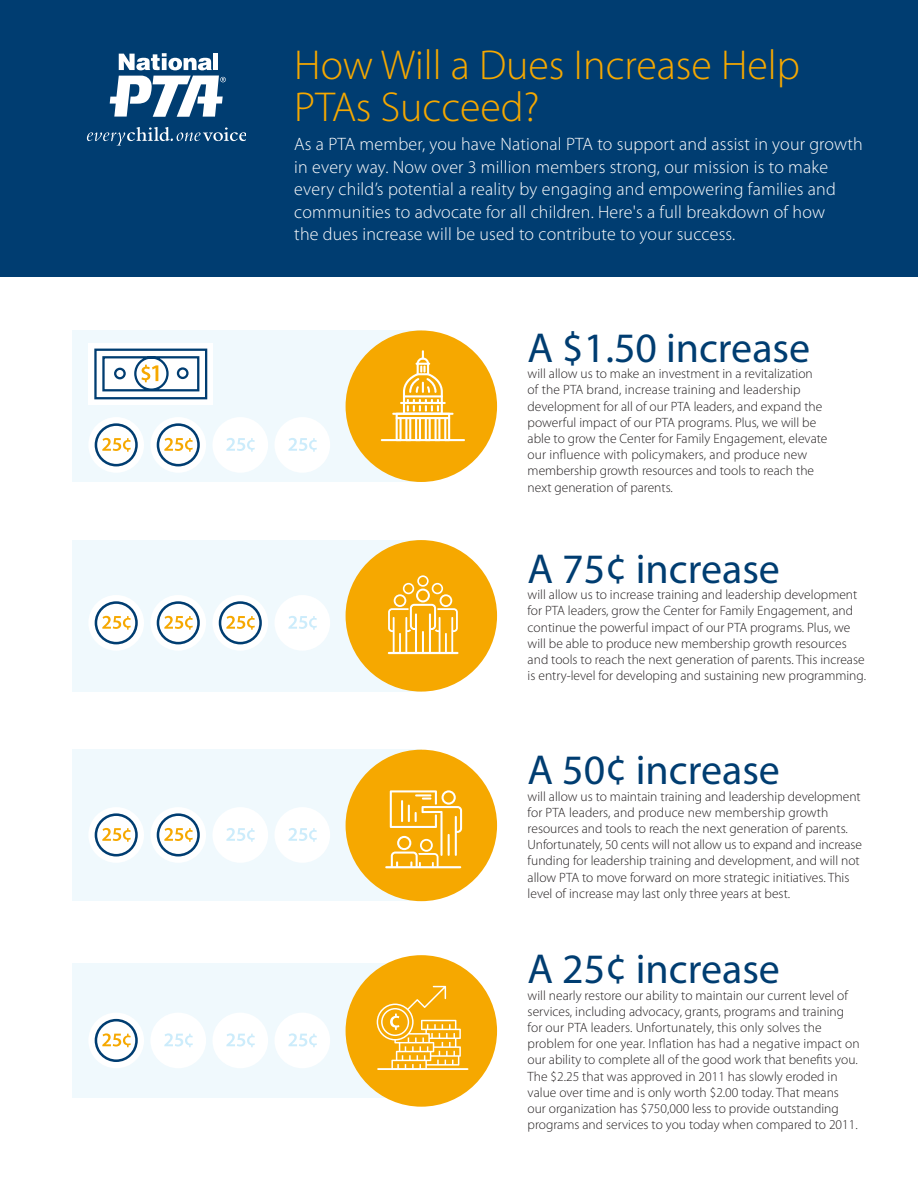
<style>
.page{position:relative;width:918px;height:1188px;background:#fff}
.page>*{position:absolute;margin:0;border:0;box-sizing:border-box;transform-origin:0 0}
.t1{font:42px "Myriad Pro";color:#003d71}
.t2{font:300 42px/41.4px "Myriad Pro";color:#f6a800}
.t3{font:300 18px/22.5px "Myriad Pro";letter-spacing:.01em;color:#fff}
.t4{font:300 13.5px/16.2px "Myriad Pro";color:#231f20}
</style>
<div class="page">
<div style="left:72px;top:330px;width:350px;height:152px;background:#f0f9fd"></div>
<div style="left:72px;top:540px;width:350px;height:152px;background:#f0f9fd"></div>
<div style="left:72px;top:750px;width:350px;height:151px;background:#f0f9fd"></div>
<div style="left:72px;top:964px;width:350px;height:134px;background:#f0f9fd"></div>
<div style="left:0;top:0;width:918px;height:276px;background:#003d71"></div>
<svg style="left:87px;top:127px;width:158px;height:19px"></svg>
<svg style="left:110px;top:76px;width:116px;height:41px"></svg>
<svg style="left:119px;top:53px;width:93px;height:17px"></svg>
<hr style="left:214px;top:54px;width:4px;height:16px;background:#fff">
<div style="left:346px;top:330px;width:151px;height:152px;background:#f6a800;border-radius:50%"></div>
<div style="left:346px;top:540px;width:151px;height:152px;background:#f6a800;border-radius:50%"></div>
<div style="left:346px;top:750px;width:151px;height:151px;background:#f6a800;border-radius:50%"></div>
<div style="left:346px;top:955px;width:151px;height:152px;background:#f6a800;border-radius:50%"></div>
<div style="left:150px;top:417px;width:56px;height:56px;background:#fff;border-radius:50%"></div>
<svg style="left:157px;top:423px;width:43px;height:43px"></svg>
<div style="left:150px;top:595px;width:56px;height:56px;background:#fff;border-radius:50%"></div>
<svg style="left:157px;top:601px;width:43px;height:43px"></svg>
<div style="left:150px;top:807px;width:56px;height:56px;background:#fff;border-radius:50%"></div>
<svg style="left:157px;top:813px;width:43px;height:44px"></svg>
<div style="left:212px;top:595px;width:56px;height:56px;background:#fff;border-radius:50%"></div>
<svg style="left:219px;top:601px;width:43px;height:43px"></svg>
<div style="left:275px;top:417px;width:55px;height:56px;background:#fff;border-radius:50%"></div>
<svg style="left:288px;top:438px;width:29px;height:14px"></svg>
<div style="left:212px;top:417px;width:56px;height:56px;background:#fff;border-radius:50%"></div>
<svg style="left:226px;top:438px;width:29px;height:14px"></svg>
<div style="left:275px;top:595px;width:55px;height:56px;background:#fff;border-radius:50%"></div>
<svg style="left:288px;top:616px;width:29px;height:14px"></svg>
<div style="left:275px;top:807px;width:55px;height:56px;background:#fff;border-radius:50%"></div>
<svg style="left:288px;top:828px;width:29px;height:14px"></svg>
<div style="left:275px;top:1013px;width:55px;height:55px;background:#fff;border-radius:50%"></div>
<svg style="left:288px;top:1033px;width:29px;height:14px"></svg>
<div style="left:212px;top:807px;width:56px;height:56px;background:#fff;border-radius:50%"></div>
<svg style="left:226px;top:828px;width:29px;height:14px"></svg>
<div style="left:212px;top:1013px;width:56px;height:55px;background:#fff;border-radius:50%"></div>
<svg style="left:226px;top:1033px;width:29px;height:14px"></svg>
<div style="left:150px;top:1013px;width:56px;height:55px;background:#fff;border-radius:50%"></div>
<svg style="left:164px;top:1033px;width:29px;height:14px"></svg>
<div style="left:88px;top:417px;width:56px;height:56px;background:#fff;border-radius:50%"></div>
<svg style="left:95px;top:423px;width:43px;height:43px"></svg>
<div style="left:88px;top:595px;width:56px;height:56px;background:#fff;border-radius:50%"></div>
<svg style="left:95px;top:601px;width:43px;height:43px"></svg>
<div style="left:88px;top:807px;width:56px;height:56px;background:#fff;border-radius:50%"></div>
<svg style="left:95px;top:813px;width:43px;height:44px"></svg>
<div style="left:88px;top:1013px;width:56px;height:55px;background:#fff;border-radius:50%"></div>
<svg style="left:95px;top:1019px;width:43px;height:43px"></svg>
<div style="left:88px;top:343px;width:125px;height:61px;background:#fff"></div>
<svg style="left:94px;top:348px;width:114px;height:52px"></svg>
<svg style="left:390px;top:790px;width:72px;height:77px"></svg>
<hr style="left:392px;top:413px;width:62px;height:2px;background:#fff">
<svg style="left:396px;top:350px;width:54px;height:89px"></svg>
<hr style="left:381px;top:439px;width:84px;height:2px;background:#fff">
<svg style="left:388px;top:575px;width:70px;height:77px"></svg>
<hr style="left:389px;top:652px;width:68px;height:2px;background:#fff">
<hr style="left:386px;top:866px;width:74px;height:2px;background:#fff">
<hr style="left:378px;top:1068px;width:90px;height:2px;background:#fff">
<svg style="left:377px;top:986px;width:84px;height:84px"></svg>
<p class="t2" style="left:294px;top:44px;width:507px">How Will a Dues Increase Help<br>PTAs Succeed?</p>
<p class="t3" style="left:294px;top:133px;width:570px">As a PTA member, you have National PTA to support and assist in your growth in every way. Now over 3 million members strong, our mission is to make every child’s potential a reality by engaging and empowering families and communities to advocate for all children. Here's a full breakdown of how</p>
<p class="t3" style="left:294px;top:223px;width:443px">the dues increase will be used to contribute to your success.</p>
<p class="t1" style="left:528px;top:322px;width:284px">A $1.50 increase</p>
<p class="t4" style="left:528px;top:365px;width:301px">will allow us to make an investment in a revitalization<br>of the PTA brand, increase training and leadership development for all of our PTA leaders, and expand the powerful impact of our PTA programs. Plus, we will be able to grow the Center for Family Engagement, elevate our influence with policymakers, and produce new membership growth resources and tools to reach the</p>
<p class="t4" style="left:528px;top:479px;width:147px">next generation of parents.</p>
<p class="t1" style="left:528px;top:543px;width:254px">A 75¢ increase</p>
<p class="t4" style="left:528px;top:586px;width:340px">will allow us to increase training and leadership development for PTA leaders, grow the Center for Family Engagement, and continue the powerful impact of our PTA programs. Plus, we will be able to produce new membership growth resources and tools to reach the next generation of parents. This increase is entry-level for developing and sustaining new programming.</p>
<p class="t1" style="left:528px;top:744px;width:254px">A 50¢ increase</p>
<p class="t4" style="left:528px;top:788px;width:336px">will allow us to maintain training and leadership development for PTA leaders, and produce new membership growth resources and tools to reach the next generation of parents.<br>Unfortunately, 50 cents will not allow us to expand and increase funding for leadership training and development, and will not allow PTA to move forward on more strategic initiatives. This level of increase may last only three years at best.</p>
<p class="t1" style="left:528px;top:943px;width:254px">A 25¢ increase</p>
<p class="t4" style="left:528px;top:987px;width:322px">will nearly restore our ability to maintain our current level of</p>
<p class="t4" style="left:528px;top:1003px;width:318px">services, including advocacy, grants, programs and training</p>
<p class="t4" style="left:528px;top:1019px;width:334px">for our PTA leaders. Unfortunately, this only solves the problem for one year. Inflation has had a negative impact on</p>
<p class="t4" style="left:528px;top:1052px;width:332px">our ability to complete all of the good work that benefits you.<br>The $2.25 that was approved in 2011 has slowly eroded in value over time and is only worth $2.00 today. That means our organization has $750,000 less to provide outstanding programs and services to you today when compared to 2011.</p>
</div>
